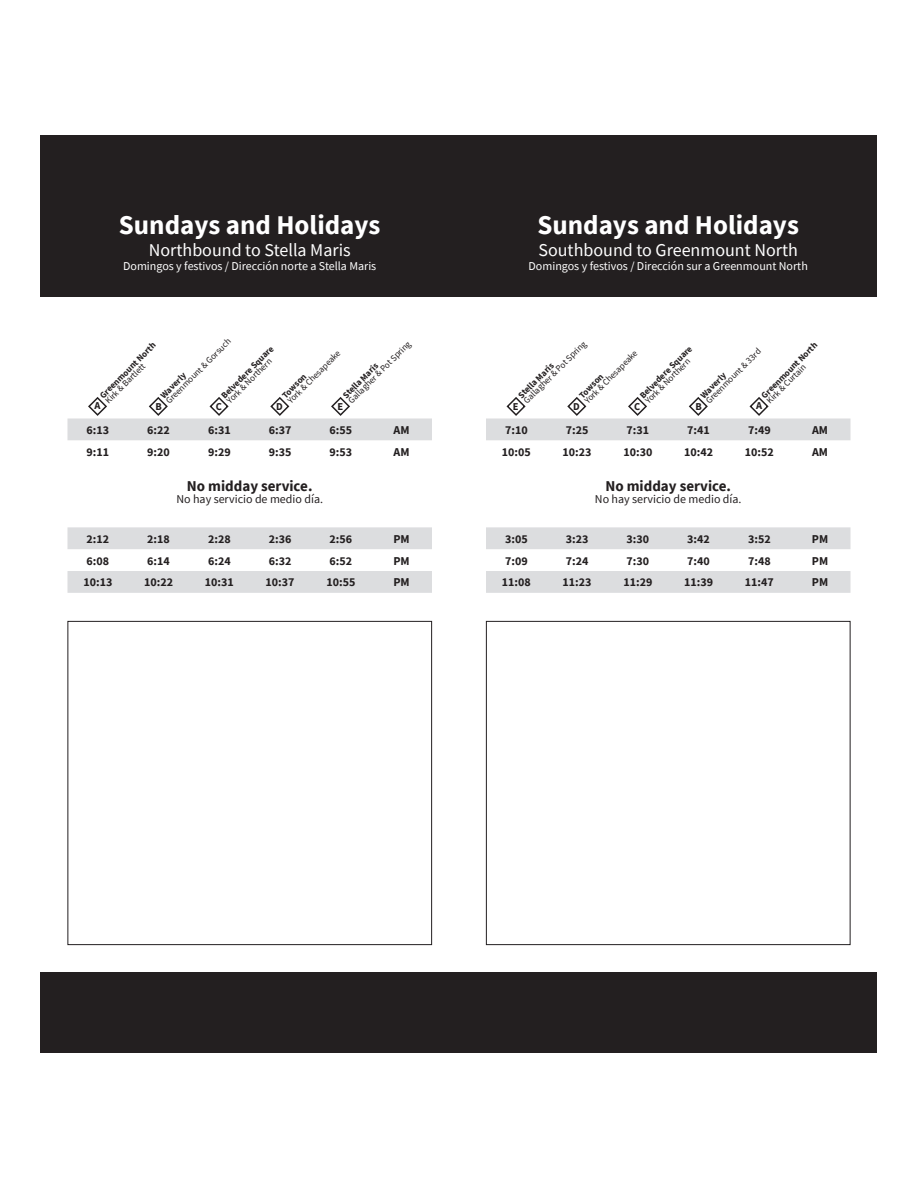
<style>
.page{position:relative;width:918px;height:1188px;background:#fff}
.page>*{position:absolute;margin:0;border:0;box-sizing:border-box;transform-origin:0 0}
.t1{font:700 27px "Source Sans Pro";color:#fff}
.t2{font:18px "Source Sans Pro";color:#fff}
.t3{font:700 15px "Source Sans Pro";color:#231f20}
.t4{font:700 12px "Source Sans Pro";color:#231f20}
.t5{font:12px "Source Sans Pro";color:#fff}
.t6{font:12px "Source Sans Pro";color:#231f20}
.t7{font:700 10.5px "Source Sans Pro";color:#231f20}
.t8{font:9px "Source Sans Pro";color:#231f20}
.t9{font:700 9px "Source Sans Pro";color:#231f20}
</style>
<div class="page">
<div style="left:40px;top:135px;width:838px;height:162px;background:#231f20"></div>
<div style="left:40px;top:972px;width:838px;height:81px;background:#231f20"></div>
<svg style="left:89px;top:398px;width:17px;height:17px"></svg>
<div style="left:88px;top:397px;width:19px;height:19px;border:2px solid #231f20;border-radius:50%"></div>
<svg style="left:150px;top:398px;width:17px;height:17px"></svg>
<div style="left:149px;top:397px;width:19px;height:19px;border:2px solid #231f20;border-radius:50%"></div>
<svg style="left:211px;top:398px;width:17px;height:17px"></svg>
<div style="left:210px;top:397px;width:18px;height:19px;border:2px solid #231f20;border-radius:50%"></div>
<svg style="left:271px;top:398px;width:17px;height:17px"></svg>
<div style="left:271px;top:397px;width:18px;height:19px;border:2px solid #231f20;border-radius:50%"></div>
<svg style="left:332px;top:398px;width:17px;height:17px"></svg>
<div style="left:331px;top:397px;width:19px;height:19px;border:2px solid #231f20;border-radius:50%"></div>
<svg style="left:68px;top:418px;width:364px;height:175px"></svg>
<svg style="left:751px;top:398px;width:17px;height:17px"></svg>
<div style="left:750px;top:397px;width:18px;height:19px;border:2px solid #231f20;border-radius:50%"></div>
<svg style="left:690px;top:398px;width:17px;height:17px"></svg>
<div style="left:689px;top:397px;width:19px;height:19px;border:2px solid #231f20;border-radius:50%"></div>
<svg style="left:629px;top:398px;width:17px;height:17px"></svg>
<div style="left:628px;top:397px;width:19px;height:19px;border:2px solid #231f20;border-radius:50%"></div>
<svg style="left:568px;top:398px;width:17px;height:17px"></svg>
<div style="left:568px;top:397px;width:18px;height:19px;border:2px solid #231f20;border-radius:50%"></div>
<svg style="left:508px;top:398px;width:17px;height:17px"></svg>
<div style="left:507px;top:397px;width:18px;height:19px;border:2px solid #231f20;border-radius:50%"></div>
<svg style="left:486px;top:418px;width:364px;height:175px"></svg>
<div style="left:68px;top:621px;width:364px;height:324px;border:1px solid #231f20"></div>
<div style="left:486px;top:621px;width:364px;height:324px;border:1px solid #231f20"></div>
<p class="t1" style="left:119px;top:207px;width:263px">Sundays and Holidays</p>
<p class="t2" style="left:149px;top:238px;width:203px">Northbound to Stella Maris</p>
<p class="t5" style="left:123px;top:258px;width:255px">Domingos y festivos / Dirección norte a Stella Maris</p>
<p class="t8" style="left:163px;top:398px;width:89px;rotate:-45deg">Greenmount &amp; Gorsuch</p>
<p class="t8" style="left:346px;top:398px;width:86px;rotate:-45deg">Gallagher &amp; Pot Spring</p>
<p class="t9" style="left:97px;top:392px;width:77px;rotate:-45deg">Greenmount North</p>
<p class="t9" style="left:219px;top:392px;width:71px;rotate:-45deg">Belvedere Square</p>
<p class="t8" style="left:285px;top:398px;width:72px;rotate:-45deg">York &amp; Chesapeake</p>
<p class="t8" style="left:224px;top:398px;width:61px;rotate:-45deg">York &amp; Northern</p>
<p class="t8" style="left:103px;top:398px;width:54px;rotate:-45deg">Kirk &amp; Bartlett</p>
<p class="t9" style="left:158px;top:392px;width:34px;rotate:-45deg">Waverly</p>
<p class="t9" style="left:340px;top:392px;width:48px;rotate:-45deg">Stella Maris</p>
<p class="t9" style="left:279px;top:392px;width:32px;rotate:-45deg">Towson</p>
<p class="t7" style="left:95px;top:399px;width:8px">A</p>
<p class="t7" style="left:156px;top:399px;width:8px">B</p>
<p class="t7" style="left:216px;top:399px;width:8px">C</p>
<p class="t7" style="left:276px;top:399px;width:8px">D</p>
<p class="t7" style="left:337px;top:399px;width:7px">E</p>
<p class="t4" style="left:87px;top:422px;width:24px">6:13</p>
<p class="t4" style="left:147px;top:422px;width:24px">6:22</p>
<p class="t4" style="left:208px;top:422px;width:24px">6:31</p>
<p class="t4" style="left:269px;top:422px;width:24px">6:37</p>
<p class="t4" style="left:330px;top:422px;width:24px">6:55</p>
<p class="t4" style="left:394px;top:422px;width:18px">AM</p>
<p class="t4" style="left:87px;top:444px;width:24px">9:11</p>
<p class="t4" style="left:147px;top:444px;width:24px">9:20</p>
<p class="t4" style="left:208px;top:444px;width:24px">9:29</p>
<p class="t4" style="left:269px;top:444px;width:24px">9:35</p>
<p class="t4" style="left:330px;top:444px;width:24px">9:53</p>
<p class="t4" style="left:394px;top:444px;width:18px">AM</p>
<p class="t3" style="left:187px;top:476px;width:127px">No midday service.</p>
<p class="t6" style="left:176px;top:492px;width:148px">No hay servicio de medio día.</p>
<p class="t4" style="left:87px;top:531px;width:24px">2:12</p>
<p class="t4" style="left:147px;top:531px;width:24px">2:18</p>
<p class="t4" style="left:208px;top:531px;width:24px">2:28</p>
<p class="t4" style="left:269px;top:531px;width:24px">2:36</p>
<p class="t4" style="left:330px;top:531px;width:24px">2:56</p>
<p class="t4" style="left:393px;top:531px;width:18px">PM</p>
<p class="t4" style="left:87px;top:552px;width:24px">6:08</p>
<p class="t4" style="left:147px;top:552px;width:24px">6:14</p>
<p class="t4" style="left:208px;top:552px;width:24px">6:24</p>
<p class="t4" style="left:269px;top:552px;width:24px">6:32</p>
<p class="t4" style="left:330px;top:552px;width:24px">6:52</p>
<p class="t4" style="left:393px;top:552px;width:18px">PM</p>
<p class="t4" style="left:83px;top:574px;width:30px">10:13</p>
<p class="t4" style="left:144px;top:574px;width:30px">10:22</p>
<p class="t4" style="left:205px;top:574px;width:30px">10:31</p>
<p class="t4" style="left:266px;top:574px;width:30px">10:37</p>
<p class="t4" style="left:326px;top:574px;width:30px">10:55</p>
<p class="t4" style="left:393px;top:574px;width:18px">PM</p>
<p class="t1" style="left:537px;top:207px;width:263px">Sundays and Holidays</p>
<p class="t2" style="left:538px;top:238px;width:261px">Southbound to Greenmount North</p>
<p class="t5" style="left:529px;top:258px;width:281px">Domingos y festivos / Dirección sur a Greenmount North</p>
<p class="t8" style="left:521px;top:398px;width:86px;rotate:-45deg">Gallagher &amp; Pot Spring</p>
<p class="t4" style="left:505px;top:422px;width:24px">7:10</p>
<p class="t4" style="left:566px;top:422px;width:24px">7:25</p>
<p class="t4" style="left:627px;top:422px;width:24px">7:31</p>
<p class="t4" style="left:687px;top:422px;width:24px">7:41</p>
<p class="t4" style="left:748px;top:422px;width:24px">7:49</p>
<p class="t4" style="left:812px;top:422px;width:18px">AM</p>
<p class="t4" style="left:502px;top:444px;width:30px">10:05</p>
<p class="t4" style="left:563px;top:444px;width:30px">10:23</p>
<p class="t4" style="left:623px;top:444px;width:30px">10:30</p>
<p class="t4" style="left:684px;top:444px;width:30px">10:42</p>
<p class="t4" style="left:745px;top:444px;width:30px">10:52</p>
<p class="t4" style="left:812px;top:444px;width:18px">AM</p>
<p class="t3" style="left:605px;top:476px;width:127px">No midday service.</p>
<p class="t6" style="left:595px;top:492px;width:148px">No hay servicio de medio día.</p>
<p class="t4" style="left:505px;top:531px;width:24px">3:05</p>
<p class="t4" style="left:566px;top:531px;width:24px">3:23</p>
<p class="t4" style="left:627px;top:531px;width:24px">3:30</p>
<p class="t4" style="left:687px;top:531px;width:24px">3:42</p>
<p class="t4" style="left:748px;top:531px;width:24px">3:52</p>
<p class="t4" style="left:812px;top:531px;width:18px">PM</p>
<p class="t4" style="left:505px;top:552px;width:24px">7:09</p>
<p class="t4" style="left:566px;top:552px;width:24px">7:24</p>
<p class="t4" style="left:627px;top:552px;width:24px">7:30</p>
<p class="t4" style="left:687px;top:552px;width:24px">7:40</p>
<p class="t4" style="left:748px;top:552px;width:24px">7:48</p>
<p class="t4" style="left:812px;top:552px;width:18px">PM</p>
<p class="t4" style="left:502px;top:574px;width:30px">11:08</p>
<p class="t4" style="left:563px;top:574px;width:30px">11:23</p>
<p class="t4" style="left:623px;top:574px;width:30px">11:29</p>
<p class="t4" style="left:684px;top:574px;width:30px">11:39</p>
<p class="t4" style="left:745px;top:574px;width:30px">11:47</p>
<p class="t4" style="left:812px;top:574px;width:18px">PM</p>
<p class="t9" style="left:759px;top:392px;width:77px;rotate:-45deg">Greenmount North</p>
<p class="t9" style="left:637px;top:392px;width:71px;rotate:-45deg">Belvedere Square</p>
<p class="t8" style="left:703px;top:398px;width:75px;rotate:-45deg">Greenmount &amp; 33rd</p>
<p class="t8" style="left:582px;top:398px;width:72px;rotate:-45deg">York &amp; Chesapeake</p>
<p class="t8" style="left:643px;top:398px;width:61px;rotate:-45deg">York &amp; Northern</p>
<p class="t9" style="left:516px;top:392px;width:48px;rotate:-45deg">Stella Maris</p>
<p class="t8" style="left:764px;top:398px;width:53px;rotate:-45deg">Kirk &amp; Curtain</p>
<p class="t9" style="left:698px;top:392px;width:34px;rotate:-45deg">Waverly</p>
<p class="t9" style="left:576px;top:392px;width:32px;rotate:-45deg">Towson</p>
<p class="t7" style="left:513px;top:399px;width:7px">E</p>
<p class="t7" style="left:573px;top:399px;width:8px">D</p>
<p class="t7" style="left:634px;top:399px;width:8px">C</p>
<p class="t7" style="left:696px;top:399px;width:8px">B</p>
<p class="t7" style="left:756px;top:399px;width:8px">A</p>
</div>
